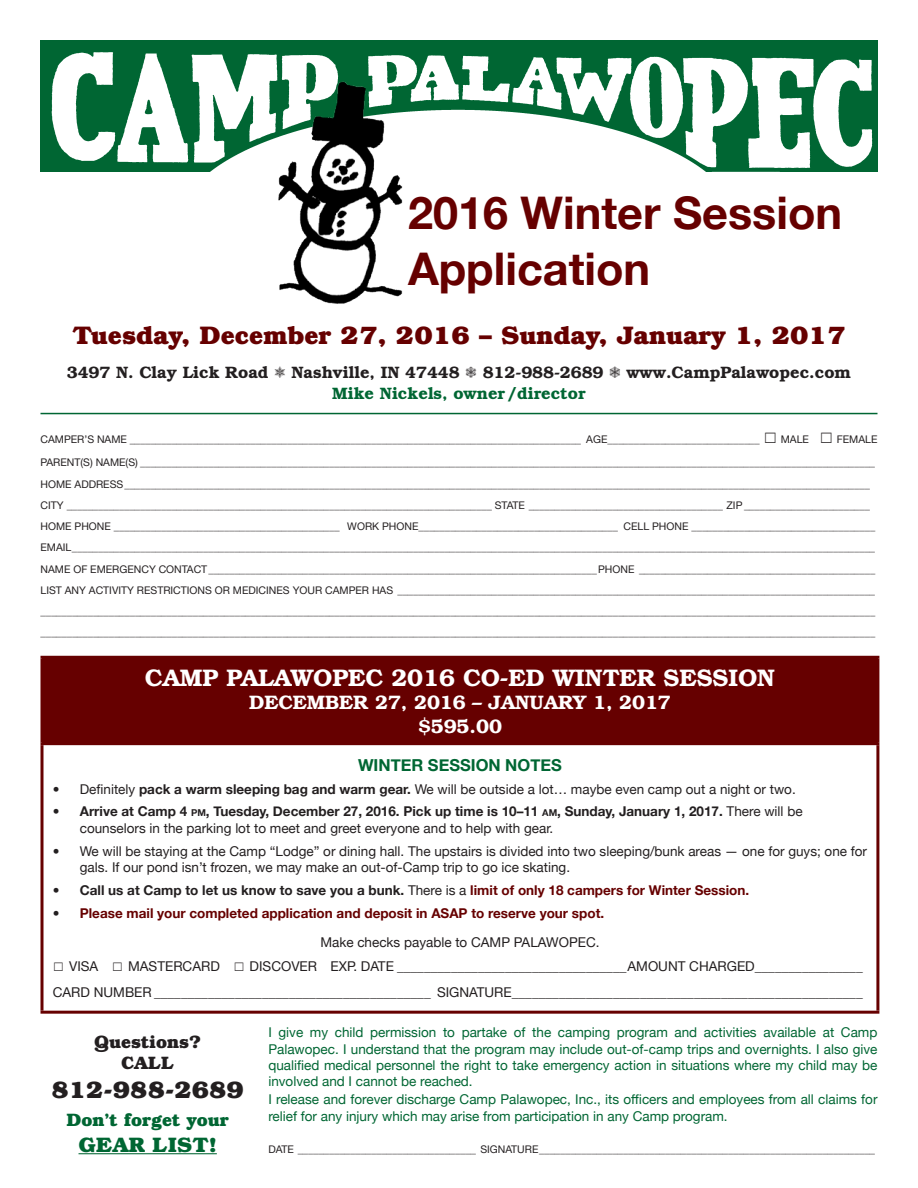
<style>
.page{position:relative;width:918px;height:1188px;background:#fff}
.page>*{position:absolute;margin:0;border:0;box-sizing:border-box;transform-origin:0 0}
.t1{font:700 45px "Helvetica Neue";color:#600}
.t2{font:700 25.5px "Bookman";color:#600}
.t3{font:600 24px "Bookman";color:#fff}
.t4{font:700 24px "Bookman";color:#231f20}
.t5{font:700 21px "Bookman";color:#063}
.t6{font:600 19.5px "Bookman";color:#fff}
.t7{font:700 18px "Bookman";color:#063}
.t8{font:700 18px "Bookman";color:#231f20}
.t9{font:600 16.5px "Bookman";color:#231f20}
.t10{font:600 16.5px "Bookman";color:#063}
.t11{font:700 16.5px "Helvetica Neue";color:#063}
.t12{font:13.5px/16.2px "Helvetica Neue";color:#231f20}
.t13{font:13.5px/16.2px "Helvetica Neue";color:#063;text-align:justify}
.t14{font:700 13.5px "Helvetica Neue";color:#231f20}
.t15{font:700 13.5px "Helvetica Neue";color:#600}
.t16{font:10.5px "Helvetica Neue";color:#231f20}
.s1{font-family:"Faux Snow BRK";font-weight:400}
.s2{font-weight:700}
.s3{font-weight:700;font-size:9.45px}
.s4{font-weight:400}
.s5{color:#600}
.s6{font-weight:400;color:#231f20}
</style>
<div class="page">
<hr style="left:40px;top:413px;width:838px;height:1px;background:#063">
<div style="left:42px;top:657px;width:836px;height:87px;background:#600"></div>
<hr style="left:40px;top:656px;width:839px;height:3px;background:#600">
<svg style="left:40px;top:659px;width:2px;height:83px"></svg>
<hr style="left:876px;top:659px;width:3px;height:83px;background:#600">
<hr style="left:40px;top:742px;width:839px;height:3px;background:#600">
<svg style="left:40px;top:745px;width:4px;height:266px"></svg>
<hr style="left:876px;top:745px;width:3px;height:266px;background:#600">
<hr style="left:40px;top:1011px;width:839px;height:3px;background:#600">
<img style="left:40px;top:41px;width:838px;height:130px">
<img style="left:278px;top:81px;width:127px;height:223px">
<hr style="left:79px;top:1153px;width:138px;height:1px;background:#063">
<p class="t1" style="left:408px;top:173px;width:436px">2016 Winter Session</p>
<p class="t1" style="left:408px;top:228px;width:244px">Application</p>
<p class="t2" style="left:72px;top:320px;width:775px">Tuesday, December 27, 2016 – Sunday, January 1, 2017</p>
<p class="t9" style="left:67px;top:362px;width:786px">3497 N. Clay Lick Road <span class="s1">&amp;</span> Nashville, IN 47448 <span class="s1">1</span> 812-988-2689 <span class="s1">%</span> www.CampPalawopec.com</p>
<p class="t10" style="left:332px;top:384px;width:255px">Mike Nickels, owner/director</p>
<p class="t16" style="left:40px;top:430px;width:839px">CAMPER’S NAME ______________________________________________________________________________________ AGE_____________________________ □ MALE □ FEMALE</p>
<p class="t16" style="left:40px;top:454px;width:836px">PARENT(S) NAME(S) ____________________________________________________________________________________________________________________________________________</p>
<p class="t16" style="left:40px;top:475px;width:831px">HOME ADDRESS______________________________________________________________________________________________________________________________________________</p>
<p class="t16" style="left:40px;top:496px;width:831px">CITY _________________________________________________________________________________ STATE _____________________________________ ZIP________________________</p>
<p class="t16" style="left:40px;top:517px;width:836px">HOME PHONE ___________________________________________ WORK PHONE______________________________________ CELL PHONE ___________________________________</p>
<p class="t16" style="left:40px;top:539px;width:836px">EMAIL_________________________________________________________________________________________________________________________________________________________</p>
<p class="t16" style="left:40px;top:560px;width:836px">NAME OF EMERGENCY CONTACT__________________________________________________________________________PHONE _____________________________________________</p>
<p class="t16" style="left:40px;top:581px;width:836px">LIST ANY ACTIVITY RESTRICTIONS OR MEDICINES YOUR CAMPER HAS ___________________________________________________________________________________________</p>
<p class="t16" style="left:40px;top:602px;width:836px">_______________________________________________________________________________________________________________________________________________________________</p>
<p class="t16" style="left:40px;top:624px;width:836px">_______________________________________________________________________________________________________________________________________________________________</p>
<p class="t3" style="left:145px;top:664px;width:632px">CAMP PALAWOPEC 2016 CO-ED WINTER SESSION</p>
<p class="t6" style="left:249px;top:691px;width:423px">DECEMBER 27, 2016 – JANUARY 1, 2017</p>
<p class="t6" style="left:418px;top:715px;width:85px">$595.00</p>
<p class="t11" style="left:358px;top:750px;width:205px">WINTER SESSION NOTES</p>
<p class="t12" style="left:53px;top:780px;width:744px">• Definitely <span class="s2">pack a warm sleeping bag and warm gear.</span> We will be outside a lot… maybe even camp out a night or two.</p>
<p class="t12" style="left:80px;top:803px;width:724px;text-indent:-27px">• <span class="s2">Arrive at Camp 4</span> <span class="s3">PM</span><span class="s2">, Tuesday, December 27, 2016. Pick up time is 10–11</span> <span class="s3">AM</span><span class="s2">, Sunday, January 1, 2017.</span> There will be counselors in the parking lot to meet and greet everyone and to help with gear.</p>
<p class="t12" style="left:80px;top:842px;width:789px;text-indent:-27px">• We will be staying at the Camp “Lodge” or dining hall. The upstairs is divided into two sleeping/bunk areas — one for guys; one for gals. If our pond isn’t frozen, we may make an out-of-Camp trip to go ice skating.</p>
<p class="t14" style="left:53px;top:878px;width:698px"><span class="s4">•</span> Call us at Camp to let us know to save you a bunk. <span class="s4">There is a</span> <span class="s5">limit of only 18 campers for Winter Session.</span></p>
<p class="t15" style="left:53px;top:901px;width:553px"><span class="s6">•</span> Please mail your completed application and deposit in ASAP to reserve your spot.</p>
<p class="t12" style="left:320px;top:934px;width:281px">Make checks payable to CAMP PALAWOPEC.</p>
<p class="t12" style="left:53px;top:957px;width:812px">□ VISA □ MASTERCARD □ DISCOVER EXP. DATE __________________________________AMOUNT CHARGED________________</p>
<p class="t12" style="left:53px;top:983px;width:812px">CARD NUMBER _________________________________________ SIGNATURE____________________________________________________</p>
<p class="t13" style="left:268px;top:1024px;width:611px">I give my child permission to partake of the camping program and activities available at Camp Palawopec. I understand that the program may include out-of-camp trips and overnights. I also give qualified medical personnel the right to take emergency action in situations where my child may be involved and I cannot be reached.</p>
<p class="t13" style="left:268px;top:1090px;width:611px">I release and forever discharge Camp Palawopec, Inc., its officers and employees from all claims for relief for any injury which may arise from participation in any Camp program.</p>
<p class="t16" style="left:268px;top:1141px;width:608px">DATE __________________________________ SIGNATURE________________________________________________________________</p>
<p class="t8" style="left:94px;top:1030px;width:109px">Questions?</p>
<p class="t8" style="left:121px;top:1052px;width:55px">CALL</p>
<p class="t4" style="left:51px;top:1075px;width:194px">812-988-2689</p>
<p class="t7" style="left:67px;top:1109px;width:164px">Don’t forget your</p>
<p class="t5" style="left:79px;top:1131px;width:140px">GEAR LIST!</p>
</div>
